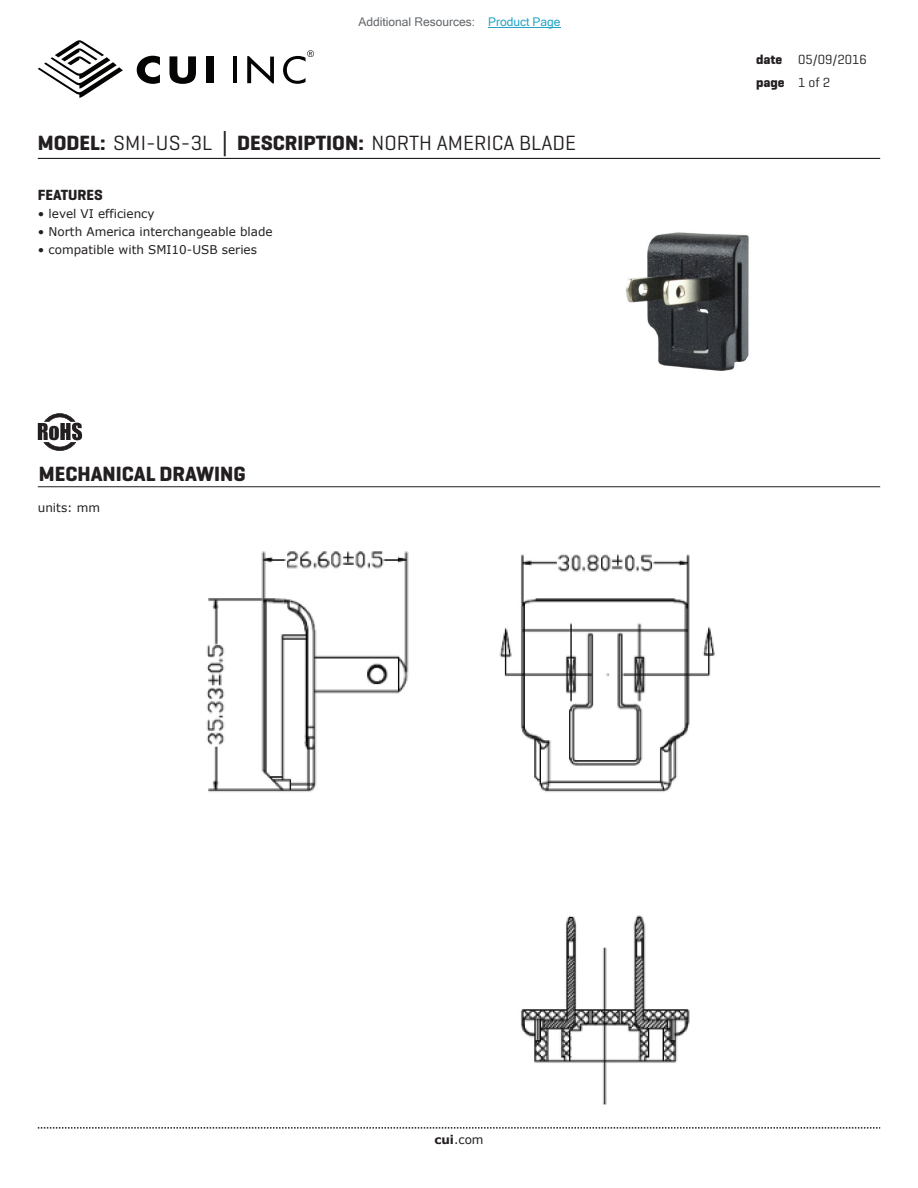
<style>
.page{position:relative;width:918px;height:1188px;background:#fff}
.page>*{position:absolute;margin:0;border:0;box-sizing:border-box;transform-origin:0 0}
.t1{font:21px "Geogrotesque";color:#231f20}
.t2{font:700 21px "Geogrotesque";color:#231f20}
.t3{font:700 15px "Geogrotesque";color:#231f20}
.t4{font:13.5px/22.5px "Geogrotesque";color:#231f20}
.t5{font:12px "Verdana";color:#231f20}
.t6{font:12px "Microsoft Sans Serif";color:#63676b}
.s1{color:#23a4c6}
.s2{font-weight:700}
.s3{font-family:"Verdana";font-weight:700}
</style>
<div class="page">
<svg style="left:38px;top:1127px;width:842px;height:2px"></svg>
<hr style="left:38px;top:158px;width:842px;height:1px;background:#231f20">
<svg style="left:38px;top:40px;width:85px;height:58px"></svg>
<hr style="left:233px;top:56px;width:3px;height:27px;background:#040503">
<svg style="left:247px;top:56px;width:27px;height:27px"></svg>
<svg style="left:137px;top:56px;width:23px;height:28px"></svg>
<svg style="left:169px;top:56px;width:27px;height:28px"></svg>
<div style="left:206px;top:56px;width:8px;height:27px;background:#040503"></div>
<svg style="left:283px;top:50px;width:31px;height:34px"></svg>
<img style="left:626px;top:232px;width:123px;height:139px">
<svg style="left:38px;top:413px;width:44px;height:38px"></svg>
<hr style="left:38px;top:486px;width:842px;height:1px;background:#231f20">
<img style="left:206px;top:551px;width:509px;height:554px">
<hr style="left:488px;top:27px;width:73px;height:1px;background:#23a4c6">
<p class="t6" style="left:358px;top:15px;width:204px">Additional Resources: <span class="s1">Product Page</span></p>
<h1 class="t1" style="left:38px;top:130px;width:540px"><span class="s2">MODEL:</span> SMI-US-3L <span class="s3">│</span> <span class="s2">DESCRIPTION:</span> NORTH AMERICA BLADE</h1>
<p class="t3" style="left:38px;top:186px;width:67px">FEATURES</p>
<p class="t5" style="left:38px;top:206px;width:118px">• level VI efficiency</p>
<p class="t5" style="left:38px;top:224px;width:236px">• North America interchangeable blade</p>
<p class="t5" style="left:38px;top:242px;width:221px">• compatible with SMI10-USB series</p>
<h1 class="t2" style="left:39px;top:461px;width:208px">MECHANICAL DRAWING</h1>
<p class="t5" style="left:38px;top:499px;width:64px">units: mm</p>
<p class="t4" style="left:756px;top:48px;width:112px"><span class="s2">date</span> 05/09/2016 <span class="s2">page</span> 1 of 2</p>
<p class="t5" style="left:434px;top:1131px;width:51px"><span class="s2">cui</span>.com</p>
</div>
